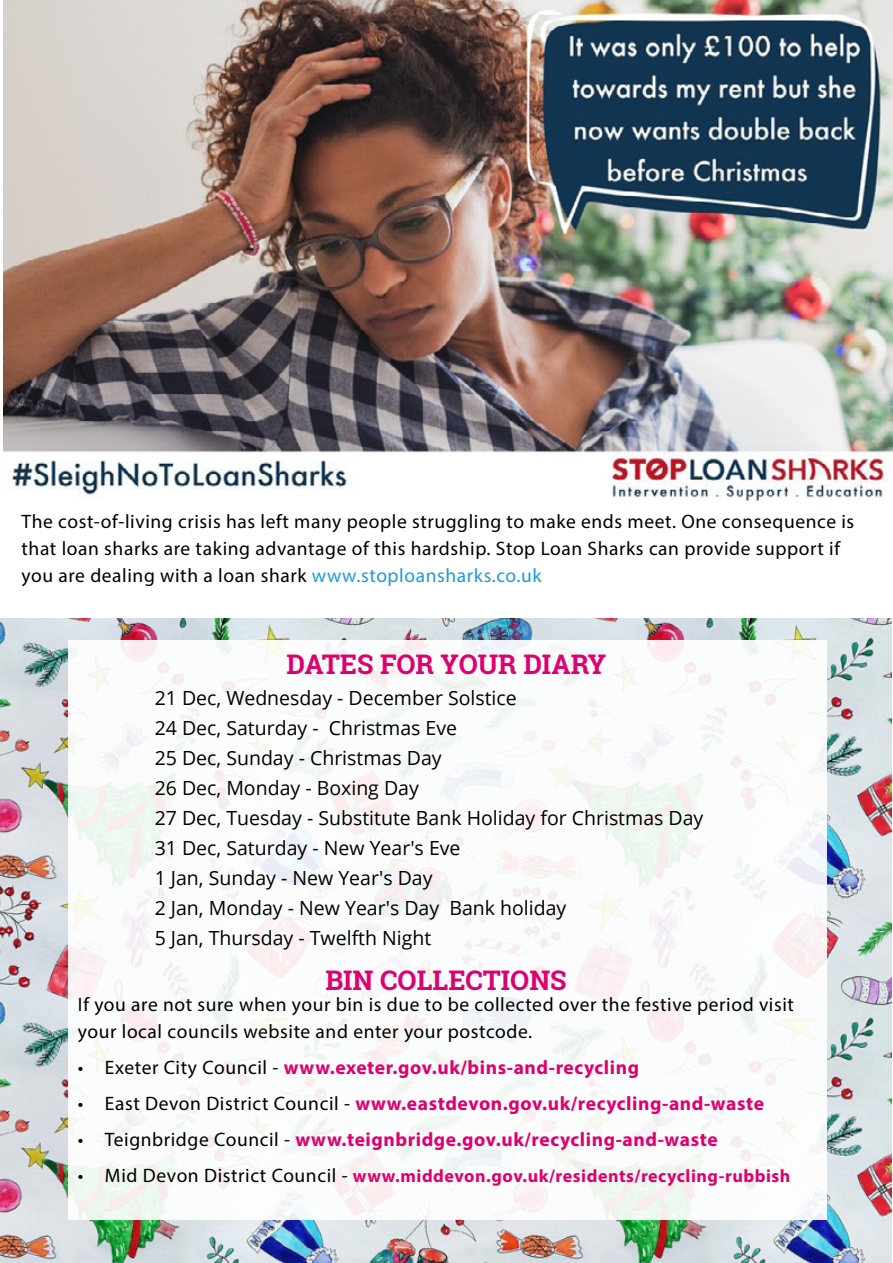
<style>
.page{position:relative;width:893px;height:1263px;background:#fff}
.page>*{position:absolute;margin:0;border:0;box-sizing:border-box;transform-origin:0 0}
.t1{font:700 27px "Roboto Slab";color:#de006f}
.t2{font:19.5px/27px "Myriad Pro";letter-spacing:.03em;color:#000}
.t3{font:19.5px/30px "Open Sans";color:#000}
.t4{font:700 19.5px "Myriad Pro";letter-spacing:.03em;color:#de006f}
.t5{font:700 18px "Myriad Pro";letter-spacing:.03em;color:#de006f}
.s1{color:#209bd8}
.s2{font-weight:400;color:#000}
.s3{font-weight:400;font-size:19.5px;color:#000}
</style>
<div class="page">
<img style="left:4px;top:0;width:889px;height:501px">
<img style="left:0;top:619px;width:892px;height:644px">
<div style="left:68px;top:640px;width:758px;height:580px;background:#fff"></div>
<p class="t2" style="left:22px;top:507px;width:834px">The cost-of-living crisis has left many people struggling to make ends meet. One consequence is that loan sharks are taking advantage of this hardship. Stop Loan Sharks can provide support if you are dealing with a loan shark <span class="s1">www.stoploansharks.co.uk</span></p>
<h1 class="t1" style="left:287px;top:645px;width:321px">DATES FOR YOUR DIARY</h1>
<p class="t3" style="left:155px;top:682px;width:550px">21 Dec, Wednesday - December Solstice<br>24 Dec, Saturday - Christmas Eve<br>25 Dec, Sunday - Christmas Day<br>26 Dec, Monday - Boxing Day<br>27 Dec, Tuesday - Substitute Bank Holiday for Christmas Day 31 Dec, Saturday - New Year's Eve<br>1 Jan, Sunday - New Year's Day<br>2 Jan, Monday - New Year's Day Bank holiday<br>5 Jan, Thursday - Twelfth Night</p>
<h1 class="t1" style="left:325px;top:962px;width:243px">BIN COLLECTIONS</h1>
<p class="t2" style="left:78px;top:990px;width:718px">If you are not sure when your bin is due to be collected over the festive period visit your local councils website and enter your postcode.</p>
<p class="t4" style="left:78px;top:1054px;width:563px"><span class="s2">• Exeter City Council -</span> www.exeter.gov.uk/bins-and-recycling</p>
<p class="t4" style="left:78px;top:1090px;width:688px"><span class="s2">• East Devon District Council -</span> www.eastdevon.gov.uk/recycling-and-waste</p>
<p class="t4" style="left:78px;top:1126px;width:641px"><span class="s2">• Teignbridge Council -</span> www.teignbridge.gov.uk/recycling-and-waste</p>
<p class="t5" style="left:78px;top:1164px;width:714px"><span class="s3">• Mid Devon District Council -</span> www.middevon.gov.uk/residents/recycling-rubbish</p>
</div>
